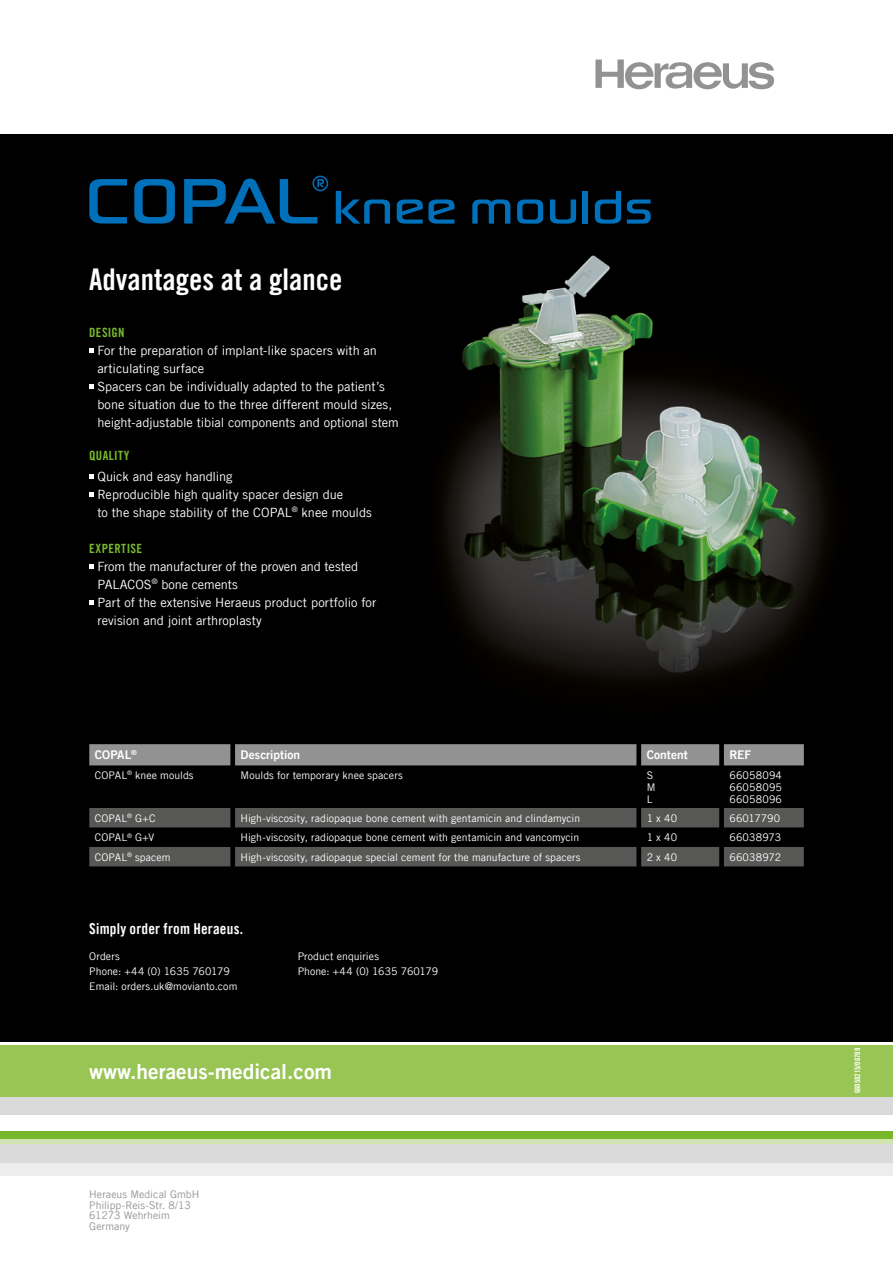
<style>
.page{position:relative;width:893px;height:1263px;background:#fff}
.page>*{position:absolute;margin:0;border:0;box-sizing:border-box;transform-origin:0 0}
.t1{font:30px "Trade Gothic LT Com Bd Cn 20";color:#fff}
.t2{font:21px "Trade Gothic LT Com Bd 2";color:#fff}
.t3{font:15px "Trade Gothic LT Com Bd Cn 20";letter-spacing:.01em;color:#fff}
.t4{font:12.75px/18px "Trade Gothic LT Com";letter-spacing:-.005em;color:#fff}
.t5{font:12.75px "Trade Gothic LT Com Bd Cn 20";letter-spacing:.03em;color:#76b82a}
.t6{font:12px "Trade Gothic LT Com Bd 2";color:#fff}
.t7{font:10.5px/12px "Trade Gothic LT Com";letter-spacing:.005em;color:#fff}
.t8{font:10.5px/10.5px "Trade Gothic LT Com";letter-spacing:.005em;color:#929292}
.t9{font:7.5px "Trade Gothic LT Com Bd Cn 20";color:#fff}
</style>
<div class="page">
<img style="left:0;top:135px;width:893px;height:907px">
<div style="left:0;top:1045px;width:893px;height:52px;background:#99c555"></div>
<div style="left:0;top:1097px;width:893px;height:18px;background:#dadada"></div>
<div style="left:0;top:1132px;width:893px;height:7px;background:#76b82a"></div>
<div style="left:0;top:1139px;width:893px;height:5px;background:#d0e3b0"></div>
<div style="left:0;top:1144px;width:893px;height:19px;background:#dadada"></div>
<div style="left:0;top:1163px;width:893px;height:13px;background:#ededed"></div>
<svg style="left:89px;top:348px;width:5px;height:4px"></svg>
<svg style="left:89px;top:384px;width:5px;height:4px"></svg>
<svg style="left:89px;top:474px;width:5px;height:4px"></svg>
<svg style="left:89px;top:492px;width:5px;height:4px"></svg>
<svg style="left:89px;top:564px;width:5px;height:4px"></svg>
<svg style="left:89px;top:600px;width:5px;height:4px"></svg>
<svg style="left:89px;top:744px;width:715px;height:21px"></svg>
<svg style="left:89px;top:808px;width:715px;height:58px"></svg>
<svg style="left:89px;top:179px;width:38px;height:45px"></svg>
<svg style="left:134px;top:179px;width:41px;height:45px"></svg>
<svg style="left:184px;top:176px;width:144px;height:48px"></svg>
<svg style="left:336px;top:191px;width:54px;height:33px"></svg>
<svg style="left:397px;top:199px;width:58px;height:25px"></svg>
<svg style="left:472px;top:199px;width:38px;height:25px"></svg>
<svg style="left:517px;top:199px;width:26px;height:25px"></svg>
<svg style="left:550px;top:199px;width:26px;height:25px"></svg>
<div style="left:583px;top:191px;width:5px;height:33px;background:#0070ba"></div>
<svg style="left:595px;top:191px;width:26px;height:33px"></svg>
<svg style="left:627px;top:199px;width:24px;height:25px"></svg>
<svg style="left:595px;top:60px;width:179px;height:29px"></svg>
<h1 class="t1" style="left:89px;top:261px;width:255px">Advantages at a glance</h1>
<p class="t5" style="left:89px;top:324px;width:37px">DESIGN</p>
<p class="t4" style="left:97px;top:341px;width:303px">For the preparation of implant-like spacers with an articulating surface<br>Spacers can be individually adapted to the patient’s bone situation due to the three different mould sizes, height-adjustable tibial components and optional stem</p>
<p class="t5" style="left:89px;top:447px;width:42px">QUALITY</p>
<p class="t4" style="left:97px;top:467px;width:276px">Quick and easy handling<br>Reproducible high quality spacer design due<br>to the shape stability of the COPAL<sup>®</sup> knee moulds</p>
<p class="t5" style="left:89px;top:540px;width:54px">EXPERTISE</p>
<p class="t4" style="left:97px;top:557px;width:280px">From the manufacturer of the proven and tested PALACOS<sup>®</sup> bone cements<br>Part of the extensive Heraeus product portfolio for revision and joint arthroplasty</p>
<p class="t6" style="left:95px;top:747px;width:43px">COPAL<sup>®</sup></p>
<p class="t6" style="left:241px;top:747px;width:61px">Description</p>
<p class="t6" style="left:647px;top:747px;width:43px">Content</p>
<p class="t6" style="left:729px;top:747px;width:23px">REF</p>
<p class="t7" style="left:95px;top:769px;width:100px">COPAL<sup>®</sup> knee moulds</p>
<p class="t7" style="left:241px;top:769px;width:164px">Moulds for temporary knee spacers</p>
<p class="t7" style="left:647px;top:769px;width:10px">S<br>M<br>L</p>
<p class="t7" style="left:729px;top:769px;width:54px;text-align:justify">66058094<br>66058095<br>66058096</p>
<p class="t7" style="left:95px;top:812px;width:62px">COPAL<sup>®</sup> G+C</p>
<p class="t7" style="left:241px;top:812px;width:341px">High-viscosity, radiopaque bone cement with gentamicin and clindamycin</p>
<p class="t7" style="left:647px;top:812px;width:32px">1 x 40</p>
<p class="t7" style="left:729px;top:812px;width:52px">66017790</p>
<p class="t7" style="left:95px;top:831px;width:61px">COPAL<sup>®</sup> G+V</p>
<p class="t7" style="left:241px;top:831px;width:340px">High-viscosity, radiopaque bone cement with gentamicin and vancomycin</p>
<p class="t7" style="left:647px;top:831px;width:32px">1 x 40</p>
<p class="t7" style="left:729px;top:831px;width:53px">66038973</p>
<p class="t7" style="left:95px;top:851px;width:77px">COPAL<sup>®</sup> spacem</p>
<p class="t7" style="left:241px;top:851px;width:341px">High-viscosity, radiopaque special cement for the manufacture of spacers</p>
<p class="t7" style="left:647px;top:851px;width:32px">2 x 40</p>
<p class="t7" style="left:729px;top:851px;width:53px">66038972</p>
<p class="t3" style="left:89px;top:919px;width:155px">Simply order from Heraeus.</p>
<p class="t7" style="left:89px;top:949px;width:150px;line-height:15px">Orders<br>Phone: +44 (0) 1635 760179<br>Email: orders.uk@movianto.com</p>
<p class="t7" style="left:298px;top:949px;width:142px;line-height:15px">Product enquiries<br>Phone: +44 (0) 1635 760179</p>
<h2 class="t2" style="left:89px;top:1058px;width:244px">www.heraeus-medical.com</h2>
<p class="t8" style="left:89px;top:1189px;width:111px">Heraeus Medical GmbH<br>Philipp-Reis-Str. 8/13<br>61273 Wehrheim<br>Germany</p>
<p class="t9" style="left:853px;top:1093px;width:47px;rotate:-90deg">66058215/06789</p>
</div>
